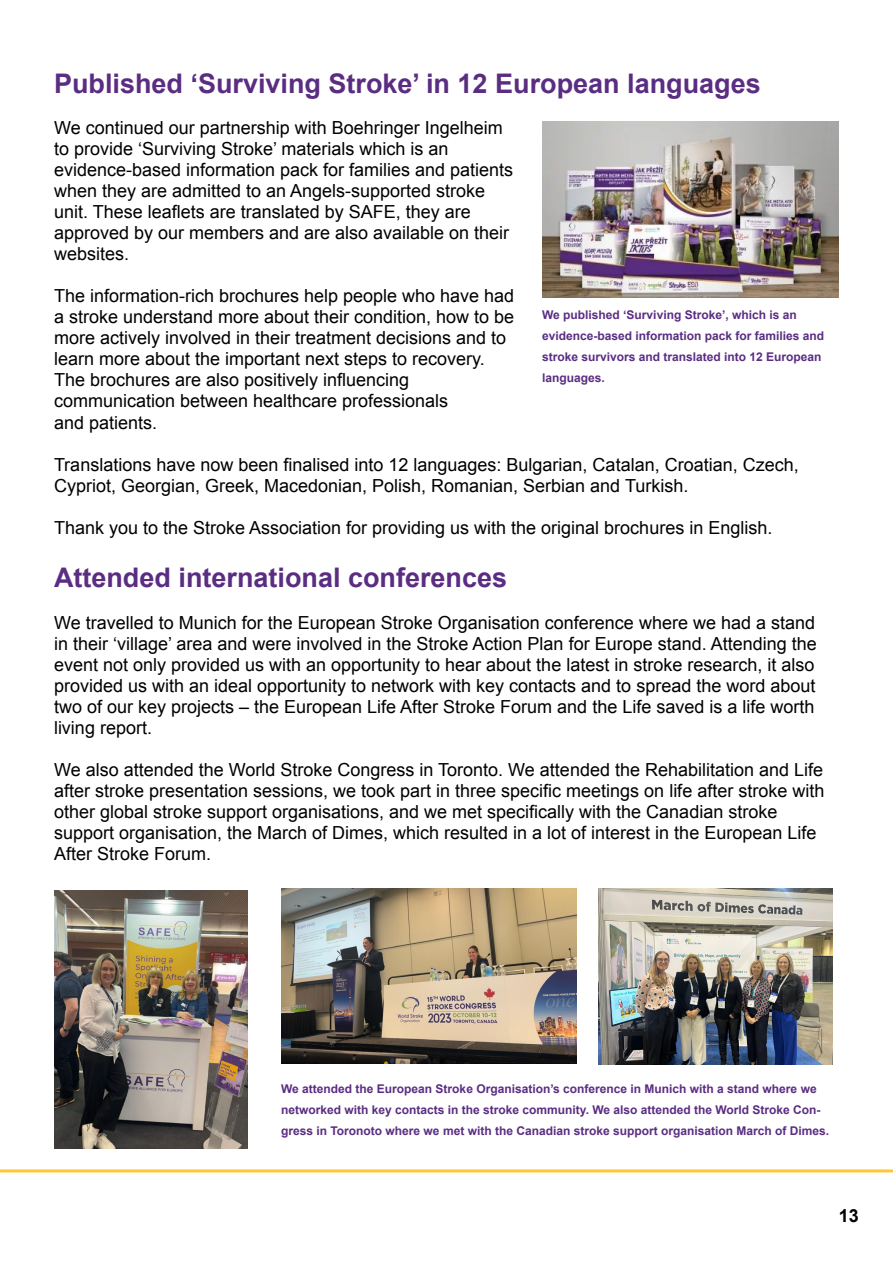
<style>
.page{position:relative;width:893px;height:1263px;background:#fff}
.page>*{position:absolute;margin:0;border:0;box-sizing:border-box;transform-origin:0 0}
.t1{font:700 27px "Arial";color:#5a2d82}
.t2{font:18px/21px "Arial";color:#000}
.t3{font:700 18px "Arial";color:#000}
.t4{font:700 12px/21px "Arial";color:#5a2d82}
</style>
<div class="page">
<hr style="left:0;top:1169px;width:893px;height:3px;background:#ffc831">
<img style="left:542px;top:121px;width:297px;height:176px">
<img style="left:54px;top:890px;width:194px;height:258px">
<img style="left:598px;top:889px;width:234px;height:175px">
<img style="left:281px;top:889px;width:295px;height:174px">
<h1 class="t1" style="left:54px;top:65px;width:708px">Published ‘Surviving Stroke’ in 12 European languages</h1>
<p class="t2" style="left:54px;top:118px;width:461px">We continued our partnership with Boehringer Ingelheim to provide ‘Surviving Stroke’ materials which is an evidence-based information pack for families and patients when they are admitted to an Angels-supported stroke unit. These leaflets are translated by SAFE, they are approved by our members and are also available on their websites.</p>
<p class="t2" style="left:54px;top:286px;width:462px">The information-rich brochures help people who have had a stroke understand more about their condition, how to be more actively involved in their treatment decisions and to learn more about the important next steps to recovery.<br>The brochures are also positively influencing communication between healthcare professionals<br>and patients.</p>
<p class="t2" style="left:54px;top:454px;width:746px">Translations have now been finalised into 12 languages: Bulgarian, Catalan, Croatian, Czech,<br>Cypriot, Georgian, Greek, Macedonian, Polish, Romanian, Serbian and Turkish.</p>
<p class="t2" style="left:54px;top:517px;width:720px">Thank you to the Stroke Association for providing us with the original brochures in English.</p>
<p class="t4" style="left:542px;top:305px;width:284px">We published ‘Surviving Stroke’, which is an evidence-based information pack for families and stroke survivors and translated into 12 European languages.</p>
<h1 class="t1" style="left:54px;top:559px;width:455px">Attended international conferences</h1>
<p class="t2" style="left:54px;top:612px;width:764px">We travelled to Munich for the European Stroke Organisation conference where we had a stand in their ‘village’ area and were involved in the Stroke Action Plan for Europe stand. Attending the event not only provided us with an opportunity to hear about the latest in stroke research, it also provided us with an ideal opportunity to network with key contacts and to spread the word about two of our key projects – the European Life After Stroke Forum and the Life saved is a life worth living report.</p>
<p class="t2" style="left:54px;top:759px;width:772px">We also attended the World Stroke Congress in Toronto. We attended the Rehabilitation and Life after stroke presentation sessions, we took part in three specific meetings on life after stroke with other global stroke support organisations, and we met specifically with the Canadian stroke support organisation, the March of Dimes, which resulted in a lot of interest in the European Life After Stroke Forum.</p>
<p class="t4" style="left:281px;top:1079px;width:549px">We attended the European Stroke Organisation’s conference in Munich with a stand where we networked with key contacts in the stroke community. We also attended the World Stroke Con&shy;gress in Toronoto where we met with the Canadian stroke support organisation March of Dimes.</p>
<p class="t3" style="left:839px;top:1204px;width:22px">13</p>
</div>
